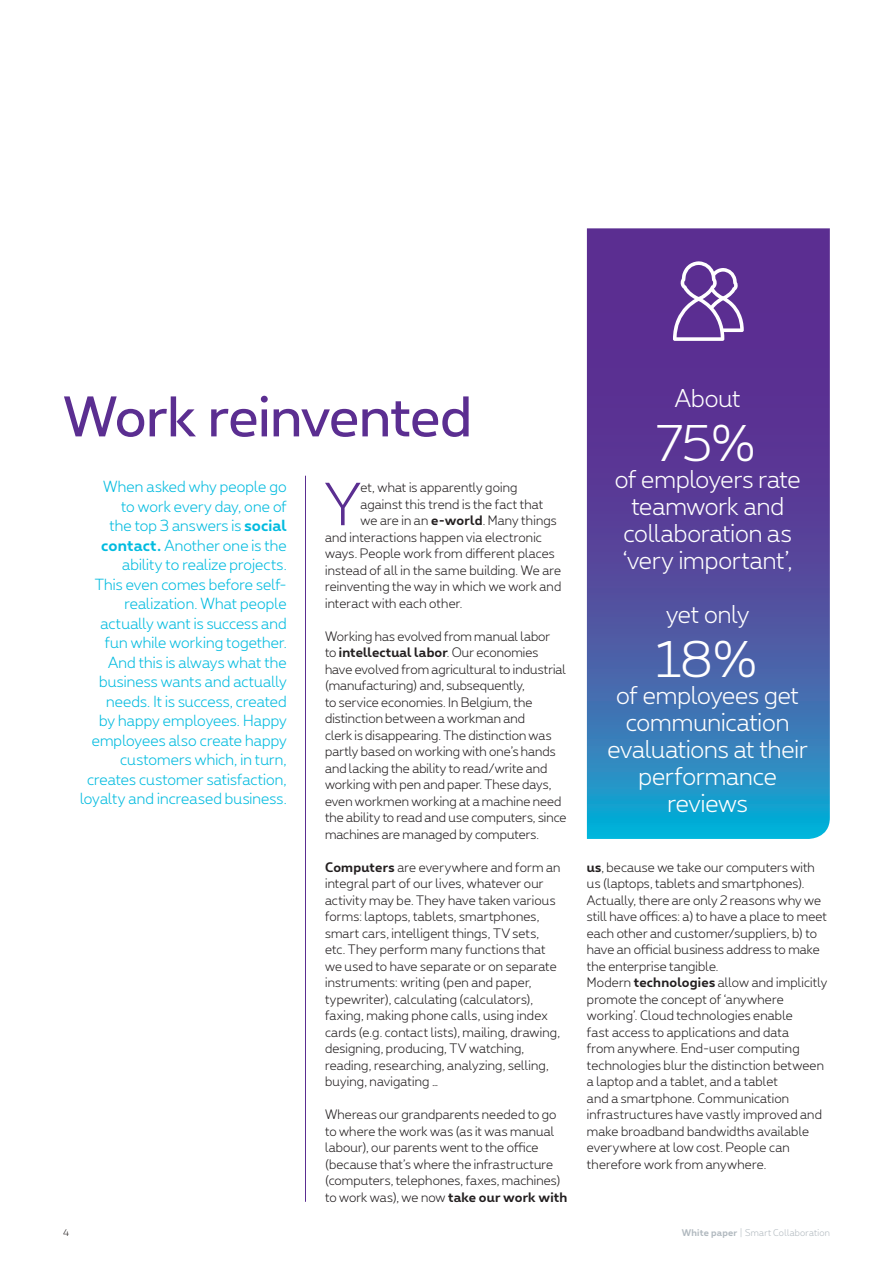
<style>
.page{position:relative;width:893px;height:1263px;background:#fff}
.page>*{position:absolute;margin:0;border:0;box-sizing:border-box;transform-origin:0 0}
.t1{font:300 57.3px "Proximus";color:#5b2e91}
.t2{font:54px "Proximus";letter-spacing:-.01em;color:#5b2e91}
.t3{font:300 48px "Proximus";color:#fff}
.t4{font:300 24px/27px "Proximus";letter-spacing:-.005em;color:#fff;text-align:center}
.t5{font:300 15px/19.5px "Proximus";letter-spacing:.005em;color:#02bbdf;text-align:right}
.t6{font:300 12.75px/16.5px "Proximus";letter-spacing:.01em;color:#231f20}
.t7{font:300 9px "Proximus";letter-spacing:.025em;color:#b1b9bf}
.t8{font:300 9px "Proximus";color:#231f20}
.s1{font-weight:700}
</style>
<div class="page">
<hr style="left:305px;top:476px;width:1px;height:726px;background:#5b2e91">
<svg style="left:587px;top:228px;width:243px;height:611px;background:#4b52a3"></svg>
<svg style="left:673px;top:261px;width:71px;height:80px"></svg>
<h2 class="t2" style="left:63px;top:379px;width:410px">Work reinvented</h2>
<p class="t5" style="left:80px;top:476px;width:208px">When asked why people go<br>to work every day, one of<br>the top 3 answers is <span class="s1">social contact.</span> Another one is the ability to realize projects.<br>This even comes before self&shy;realization. What people actually want is success and fun while working together.<br>And this is always what the business wants and actually needs. It is success, created<br>by happy employees. Happy employees also create happy customers which, in turn, creates customer satisfaction, loyalty and increased business.</p>
<h1 class="t1" style="left:325px;top:465px;width:37px">Y</h1>
<p class="t6" style="left:360px;top:479px;width:159px">et, what is apparently going</p>
<p class="t6" style="left:360px;top:495px;width:184px">against this trend is the fact that</p>
<p class="t6" style="left:360px;top:512px;width:198px">we are in an <span class="s1">e-world</span>. Many things</p>
<p class="t6" style="left:325px;top:528px;width:218px">and interactions happen via electronic</p>
<p class="t6" style="left:325px;top:545px;width:231px">ways. People work from different places</p>
<p class="t6" style="left:325px;top:561px;width:238px">instead of all in the same building. We are</p>
<p class="t6" style="left:325px;top:578px;width:238px">reinventing the way in which we work and</p>
<p class="t6" style="left:325px;top:594px;width:139px">interact with each other.</p>
<p class="t6" style="left:325px;top:627px;width:243px">Working has evolved from manual labor<br>to <span class="s1">intellectual labor</span>. Our economies have evolved from agricultural to industrial (manufacturing) and, subsequently,<br>to service economies. In Belgium, the distinction between a workman and<br>clerk is disappearing. The distinction was partly based on working with one’s hands and lacking the ability to read/write and working with pen and paper. These days, even workmen working at a machine need the ability to read and use computers, since machines are managed by computers.</p>
<p class="t6" style="left:325px;top:858px;width:237px"><span class="s1">Computers</span> are everywhere and form an integral part of our lives, whatever our activity may be. They have taken various forms: laptops, tablets, smartphones, smart cars, intelligent things, TV sets, etc. They perform many functions that we used to have separate or on separate instruments: writing (pen and paper, typewriter), calculating (calculators), faxing, making phone calls, using index cards (e.g. contact lists), mailing, drawing, designing, producing, TV watching, reading, researching, analyzing, selling, buying, navigating …</p>
<p class="t6" style="left:325px;top:1106px;width:244px">Whereas our grandparents needed to go to where the work was (as it was manual labour), our parents went to the office (because that’s where the infrastructure (computers, telephones, faxes, machines) to work was), we now <span class="s1">take our work with</span></p>
<h3 class="t4" style="left:675px;top:383px;width:67px">About</h3>
<h3 class="t3" style="left:657px;top:411px;width:102px">75%</h3>
<h3 class="t4" style="left:615px;top:464px;width:187px">of employers rate teamwork and collaboration as ‘very important’,</h3>
<h3 class="t4" style="left:666px;top:599px;width:85px">yet only</h3>
<h3 class="t3" style="left:656px;top:627px;width:105px">18%</h3>
<h3 class="t4" style="left:607px;top:680px;width:202px">of employees get communication evaluations at their performance reviews</h3>
<p class="t6" style="left:587px;top:858px;width:242px"><span class="s1">us</span>, because we take our computers with us (laptops, tablets and smartphones).<br>Actually, there are only 2 reasons why we still have offices: a) to have a place to meet each other and customer/suppliers, b) to have an official business address to make the enterprise tangible.<br>Modern <span class="s1">technologies</span> allow and implicitly promote the concept of ‘anywhere working’. Cloud technologies enable<br>fast access to applications and data<br>from anywhere. End-user computing technologies blur the distinction between a laptop and a tablet, and a tablet<br>and a smartphone. Communication infrastructures have vastly improved and make broadband bandwidths available everywhere at low cost. People can therefore work from anywhere.</p>
<p class="t8" style="left:63px;top:1227px;width:8px">4</p>
<p class="t7" style="left:682px;top:1227px;width:150px"><span class="s1">White paper</span> | Smart Collaboration</p>
</div>
